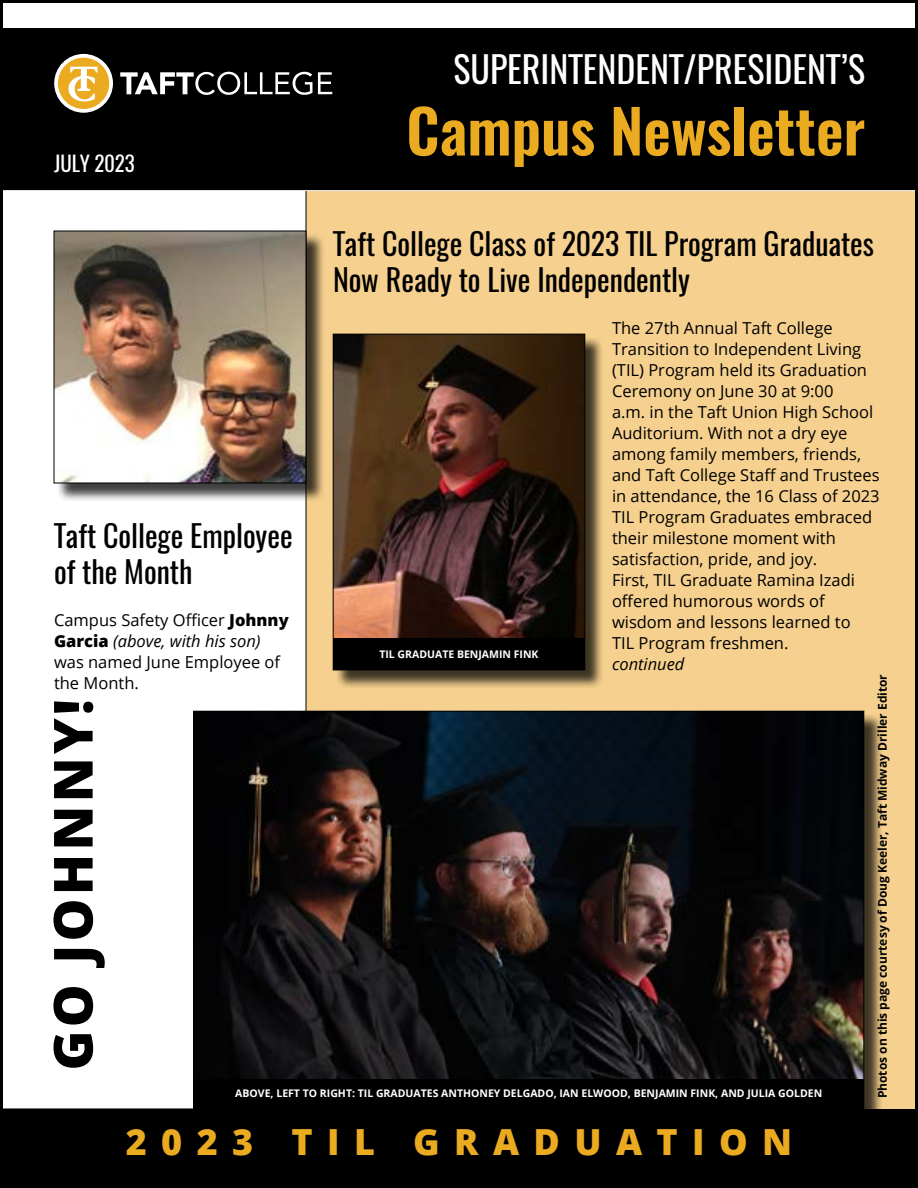
<style>
.page{position:relative;width:918px;height:1188px;background:#fff}
.page>*{position:absolute;margin:0;border:0;box-sizing:border-box;transform-origin:0 0}
.t1{font:600 60px "Oswald";color:#ebab21}
.t2{font:800 54px "Open Sans";letter-spacing:.06em;color:#000}
.t3{font:36px "Oswald";color:#fff}
.t4{font:800 36px "Open Sans";letter-spacing:.4em;color:#ebab21}
.t5{font:30px/36px "Oswald";color:#000}
.t6{font:21px "Oswald";color:#fff}
.t7{font:16.5px/21px "Open Sans";color:#000}
.t8{font:italic 16.5px "Open Sans";color:#000}
.t9{font:700 12px "Open Sans";color:#000}
.t10{font:700 10.5px "Open Sans";color:#fff}
.s1{font-weight:800}
.s2{font-style:italic}
</style>
<div class="page">
<div style="left:0;top:181px;width:918px;height:1007px;background:#f5d08e"></div>
<div style="left:336px;top:336px;width:268px;height:353px;background:#000;opacity:.75"></div>
<img style="left:335px;top:336px;width:248px;height:303px">
<div style="left:333px;top:334px;width:252px;height:336px;border:1px solid #000"></div>
<div style="left:4px;top:191px;width:302px;height:918px;background:#fff"></div>
<div style="left:56px;top:233px;width:269px;height:269px;background:#000;opacity:.75"></div>
<img style="left:56px;top:233px;width:248px;height:248px">
<div style="left:0;top:28px;width:918px;height:162px;background:#000"></div>
<svg style="left:120px;top:72px;width:192px;height:23px"></svg>
<svg style="left:318px;top:72px;width:14px;height:22px"></svg>
<svg style="left:54px;top:54px;width:59px;height:59px"></svg>
<hr style="left:0;top:190px;width:918px;height:1px;background:#fff">
<div style="left:0;top:1109px;width:918px;height:79px;background:#000"></div>
<div style="left:196px;top:714px;width:687px;height:414px;background:#000;opacity:.75"></div>
<img style="left:196px;top:713px;width:666px;height:366px">
<div style="left:333px;top:639px;width:252px;height:31px;background:#000"></div>
<div style="left:194px;top:1079px;width:670px;height:31px;background:#000"></div>
<p class="t6" style="left:54px;top:149px;width:82px">JULY 2023</p>
<h3 class="t3" style="left:453px;top:44px;width:413px">SUPERINTENDENT/PRESIDENT’S</h3>
<h1 class="t1" style="left:406px;top:89px;width:460px">Campus Newsletter</h1>
<h3 class="t5" style="left:333px;top:226px;width:543px">Taft College Class of 2023 TIL Program Graduates<br>Now Ready to Live Independently</h3>
<p class="t7" style="left:612px;top:317px;width:269px">The 27th Annual Taft College<br>Transition to Independent Living (TIL) Program held its Graduation<br>Ceremony on June 30 at 9:00<br>a.m. in the Taft Union High School<br>Auditorium. With not a dry eye among family members, friends, and Taft College Staff and Trustees in attendance, the 16 Class of 2023<br>TIL Program Graduates embraced their milestone moment with satisfaction, pride, and joy.<br>First, TIL Graduate Ramina Izadi offered humorous words of wisdom and lessons learned to<br>TIL Program freshmen.</p>
<p class="t8" style="left:612px;top:653px;width:74px">continued</p>
<p class="t9" style="left:874px;top:1098px;width:426px;rotate:-90deg">Photos on this page courtesy of Doug Keeler, Taft Midway Driller Editor</p>
<h3 class="t5" style="left:54px;top:518px;width:240px">Taft College Employee of the Month</h3>
<p class="t7" style="left:54px;top:609px;width:236px">Campus Safety Officer <span class="s1">Johnny<br>Garcia</span> <span class="s2">(above, with his son) </span>was named June Employee of the Month.</p>
<p class="t10" style="left:379px;top:647px;width:161px">TIL GRADUATE BENJAMIN FINK</p>
<h2 class="t2" style="left:32px;top:1070px;width:373px;rotate:-90deg">GO JOHNNY!</h2>
<p class="t10" style="left:235px;top:1085px;width:588px">ABOVE, LEFT TO RIGHT: TIL GRADUATES ANTHONEY DELGADO, IAN ELWOOD, BENJAMIN FINK, AND JULIA GOLDEN</p>
<h3 class="t4" style="left:126px;top:1114px;width:668px">2023 TIL GRADUATION</h3>
</div>
